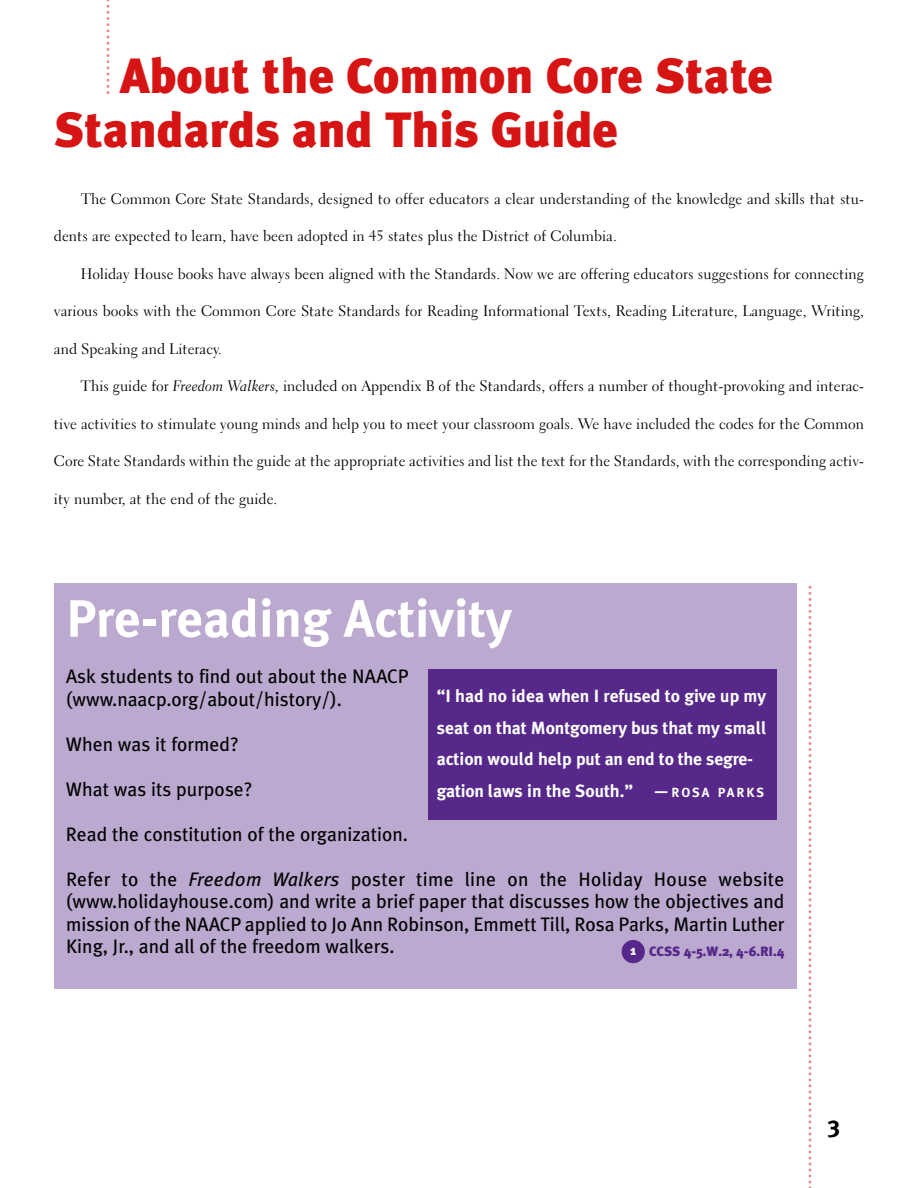
<style>
.page{position:relative;width:918px;height:1188px;background:#fff}
.page>*{position:absolute;margin:0;border:0;box-sizing:border-box;transform-origin:0 0}
.t1{font:700 52.5px "Meta Plus";color:#fff}
.t2{font:900 49.5px/54px "Meta Plus";color:#d61414}
.t3{font:700 24px "Meta Plus";color:#000}
.t4{font:19.5px/22.5px "Meta Plus";color:#000}
.t5{font:700 17.7px/31.5px "Meta Plus";color:#fff}
.t6{font:15px "Transitional 521 BT Roman A";color:#000}
.t7{font:900 13.5px "Meta Plus";color:#56288a}
.s1{font-family:"Transitional 521 BT Cursive A"}
.s2{font-style:italic}
.s3{font-size:13.2px}
.s4{color:#fff}
</style>
<div class="page">
<svg style="left:107px;top:0;width:3px;height:94px"></svg>
<div style="left:54px;top:584px;width:742px;height:405px;background:#bba9d0"></div>
<svg style="left:808px;top:586px;width:4px;height:602px"></svg>
<div style="left:622px;top:940px;width:23px;height:23px;background:#56288a;border-radius:50%"></div>
<div style="left:428px;top:669px;width:348px;height:151px;background:#56288a"></div>
<h2 class="t2" style="left:54px;top:49px;width:721px;text-indent:66px">About the Common Core State<br>Standards and This Guide</h2>
<p class="t6" style="left:81px;top:193px;width:785px">The Common Core State Standards, designed to offer educators a clear understanding of the knowledge and skills that stu-</p>
<p class="t6" style="left:54px;top:230px;width:564px">dents are expected to learn, have been adopted in 45 states plus the District of Columbia.</p>
<p class="t6" style="left:81px;top:268px;width:785px">Holiday House books have always been aligned with the Standards. Now we are offering educators suggestions for connecting</p>
<p class="t6" style="left:54px;top:305px;width:812px">various books with the Common Core State Standards for Reading Informational Texts, Reading Literature, Language, Writing,</p>
<p class="t6" style="left:54px;top:343px;width:169px">and Speaking and Literacy.</p>
<p class="t6" style="left:81px;top:380px;width:785px">This guide for <span class="s1">Freedom Walkers,</span> included on Appendix B of the Standards, offers a number of thought-provoking and interac-</p>
<p class="t6" style="left:54px;top:418px;width:811px">tive activities to stimulate young minds and help you to meet your classroom goals. We have included the codes for the Common</p>
<p class="t6" style="left:54px;top:455px;width:812px">Core State Standards within the guide at the appropriate activities and list the text for the Standards, with the corresponding activ-</p>
<p class="t6" style="left:54px;top:493px;width:225px">ity number, at the end of the guide.</p>
<h1 class="t1" style="left:66px;top:588px;width:447px">Pre-reading Activity</h1>
<h3 class="t4" style="left:66px;top:665px;width:344px">Ask students to find out about the NAACP (www.naacp.org/about/history/).</h3>
<h3 class="t4" style="left:66px;top:733px;width:174px">When was it formed?</h3>
<h3 class="t4" style="left:66px;top:778px;width:188px">What was its purpose?</h3>
<h3 class="t4" style="left:66px;top:823px;width:344px">Read the constitution of the organization.</h3>
<p class="t4" style="left:66px;top:868px;width:720px;text-align:justify">Refer to the <span class="s2">Freedom Walkers</span> poster time line on the Holiday House website (www.holidayhouse.com) and write a brief paper that discusses how the objectives and mission of the NAACP applied to Jo Ann Robinson, Emmett Till, Rosa Parks, Martin Luther King, Jr., and all of the freedom walkers.</p>
<p class="t5" style="left:437px;top:680px;width:331px">“I had no idea when I refused to give up my seat on that Montgomery bus that my small action would help put an end to the segre&shy;gation laws in the South.” —<span class="s3">ROS A PARKS</span></p>
<p class="t7" style="left:630px;top:944px;width:156px"><span class="s4">1</span> CCSS 4-5.W.2, 4-6.RI.4</p>
<h3 class="t3" style="left:828px;top:1111px;width:14px">3</h3>
</div>
